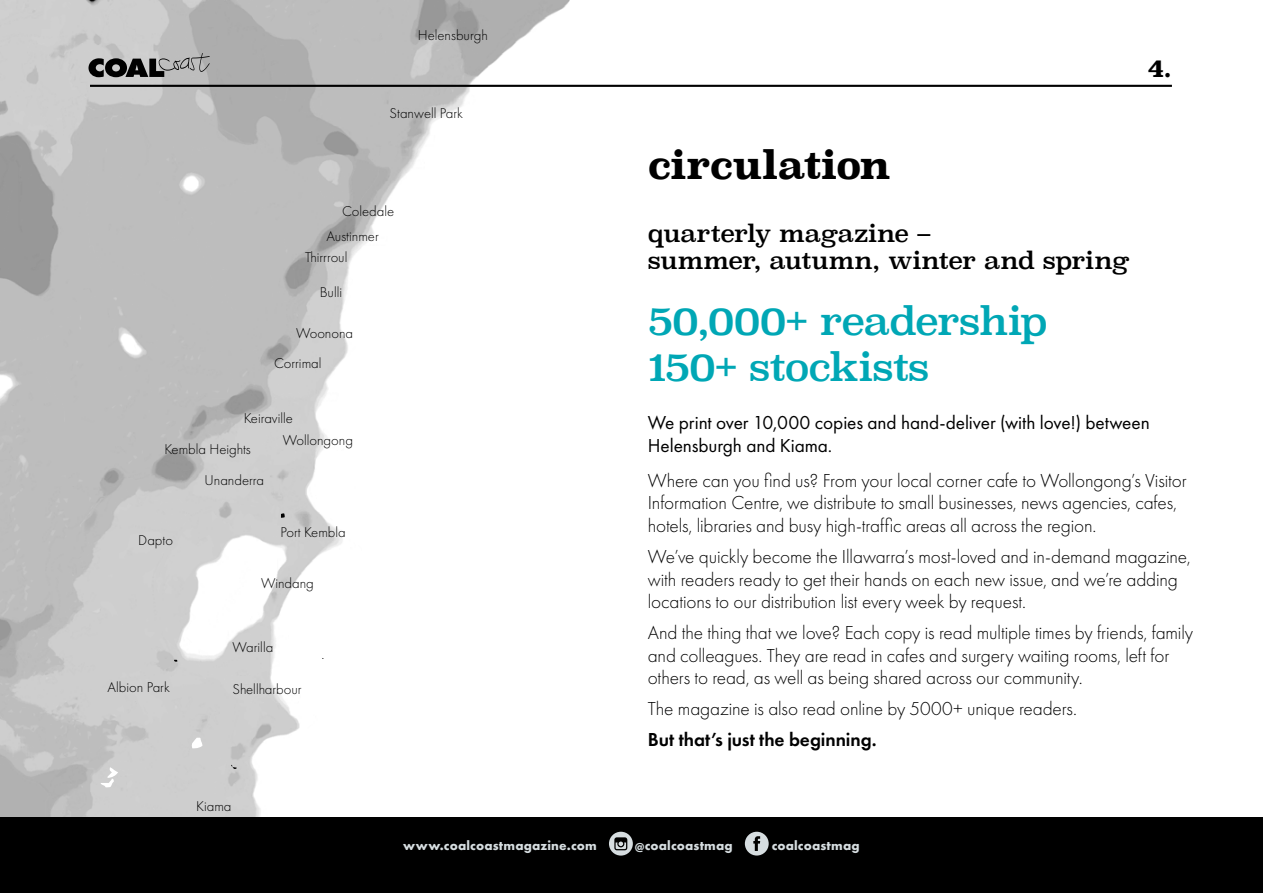
<style>
.page{position:relative;width:1263px;height:893px;background:#fff}
.page>*{position:absolute;margin:0;border:0;box-sizing:border-box;transform-origin:0 0}
.t1{font:39px/46.2px "Superclarendon";letter-spacing:-.035em;color:#00a7b5}
.t2{font:700 39px "Superclarendon";letter-spacing:-.03em;color:#000}
.t3{font:24px/27px "Superclarendon";letter-spacing:-.015em;color:#000}
.t4{font:700 24px "Superclarendon";color:#000}
.t5{font:300 19.5px/22.5px "Futura PT";letter-spacing:-.005em;color:#000}
.t6{font:19.5px/22.5px "Futura PT";letter-spacing:-.005em;color:#000}
.t7{font:600 19.5px "Futura PT";letter-spacing:-.005em;color:#000}
.t8{font:300 14.7px/20.9px "Futura PT";color:#000}
.t9{font:700 13.5px "Futura PT";letter-spacing:.01em;color:#d6dde0}
</style>
<div class="page">
<div style="left:0;top:818px;width:1263px;height:75px;background:#000"></div>
<svg style="left:609px;top:832px;width:24px;height:24px"></svg>
<svg style="left:745px;top:832px;width:24px;height:23px"></svg>
<hr style="left:90px;top:85px;width:1082px;height:2px;background:#000">
<img style="left:0;top:0;width:586px;height:818px">
<svg style="left:281px;top:513px;width:4px;height:5px"></svg>
<svg style="left:190px;top:738px;width:12px;height:10px"></svg>
<svg style="left:231px;top:765px;width:6px;height:5px"></svg>
<svg style="left:101px;top:767px;width:17px;height:20px"></svg>
<svg style="left:89px;top:53px;width:121px;height:24px;background:#7c7c7c"></svg>
<p class="t8" style="left:418px;top:25px;width:72px">Helensburgh</p>
<p class="t8" style="left:390px;top:103px;width:75px">Stanwell Park</p>
<p class="t8" style="left:342px;top:201px;width:54px">Coledale</p>
<p class="t8" style="left:305px;top:226px;width:75px;text-indent:21px">Austinmer<br>Thirrroul</p>
<p class="t8" style="left:320px;top:282px;width:24px">Bulli</p>
<p class="t8" style="left:274px;top:318px;width:81px;line-height:30px;text-indent:22px">Woonona<br>Corrimal</p>
<p class="t8" style="left:164px;top:403px;width:130px;line-height:31.2px;text-indent:79px">Keiraville<br>Kembla Heights</p>
<p class="t8" style="left:283px;top:430px;width:72px">Wollongong</p>
<p class="t8" style="left:138px;top:530px;width:36px">Dapto</p>
<p class="t8" style="left:108px;top:676px;width:64px">Albion Park</p>
<p class="t8" style="left:205px;top:470px;width:61px">Unanderra</p>
<p class="t8" style="left:280px;top:521px;width:67px">Port Kembla</p>
<p class="t8" style="left:261px;top:573px;width:54px">Windang</p>
<p class="t8" style="left:233px;top:636px;width:42px">Warilla</p>
<p class="t8" style="left:233px;top:679px;width:71px">Shellharbour</p>
<p class="t8" style="left:196px;top:795px;width:37px">Kiama</p>
<h1 class="t2" style="left:648px;top:136px;width:245px">circulation</h1>
<p class="t4" style="left:1147px;top:51px;width:26px">4.</p>
<p class="t3" style="left:648px;top:222px;width:484px">quarterly magazine –<br>summer, autumn, winter and spring</p>
<h1 class="t1" style="left:648px;top:301px;width:401px">50,000+ readership<br>150+ stockists</h1>
<p class="t6" style="left:648px;top:411px;width:503px">We print over 10,000 copies and hand-deliver (with love!) between<br>Helensburgh and Kiama.</p>
<p class="t5" style="left:648px;top:469px;width:540px">Where can you find us? From your local corner cafe to Wollongong’s Visitor<br>Information Centre, we distribute to small businesses, news agencies, cafes, hotels, libraries and busy high-traffic areas all across the region.</p>
<p class="t5" style="left:648px;top:545px;width:544px">We’ve quickly become the Illawarra’s most-loved and in-demand magazine, with readers ready to get their hands on each new issue, and we’re adding locations to our distribution list every week by request.</p>
<p class="t5" style="left:648px;top:621px;width:547px">And the thing that we love? Each copy is read multiple times by friends, family and colleagues. They are read in cafes and surgery waiting rooms, left for others to read, as well as being shared across our community.</p>
<p class="t5" style="left:648px;top:697px;width:431px">The magazine is also read online by 5000+ unique readers.</p>
<p class="t7" style="left:648px;top:727px;width:230px">But that’s just the beginning.</p>
<p class="t9" style="left:403px;top:837px;width:195px">www.coalcoastmagazine.com</p>
<p class="t9" style="left:635px;top:837px;width:99px">@coalcoastmag</p>
<p class="t9" style="left:772px;top:837px;width:90px">coalcoastmag</p>
</div>
